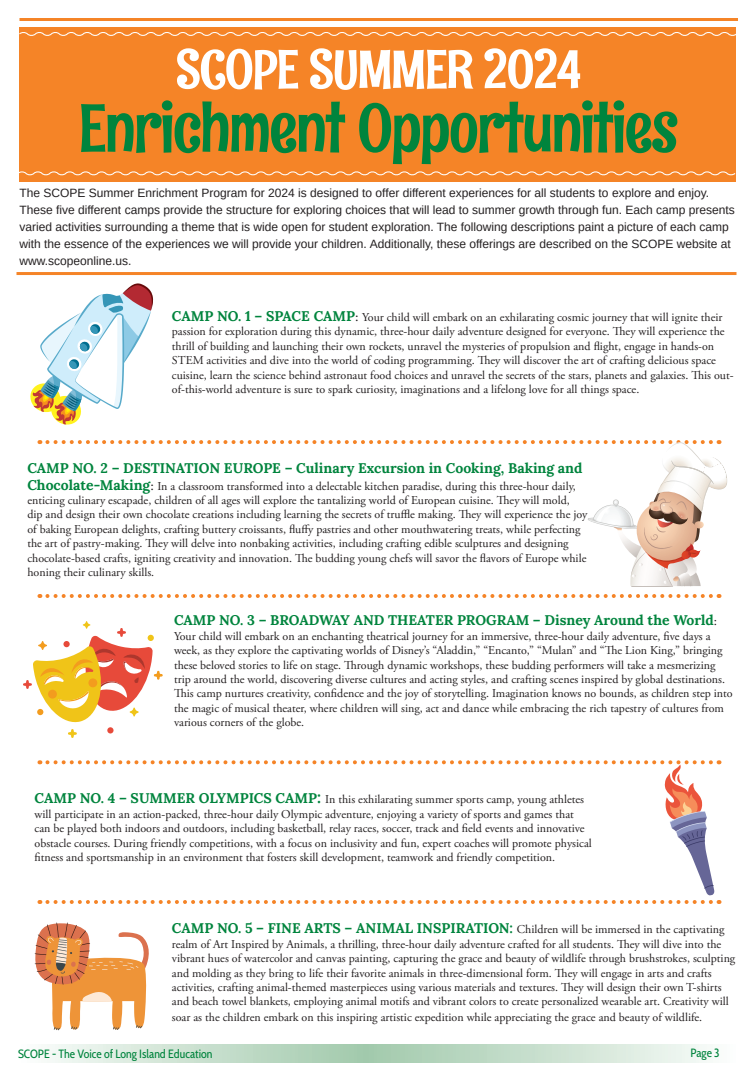
<style>
.page{position:relative;width:756px;height:1080px;background:#fff}
.page>*{position:absolute;margin:0;border:0;box-sizing:border-box;transform-origin:0 0}
.t1{font:66.5px "Rum Raisin";letter-spacing:-.02em;color:#00843d;scale:1.05 1}
.t2{font:54.2px "Rum Raisin";letter-spacing:-.02em;color:#fff;scale:1.05 1}
.t3{font:700 14px "Lora";color:#00843d}
.t4{font:12px/14.4px "Adobe Garamond Pro";color:#231f20}
.t5{font:12px/17px "Arimo";color:#231f20}
.t6{font:12px "Cabin Condensed";color:#00843d}
.s1{font-family:"Lora";font-weight:700;font-size:14px;color:#00843d}
.s2{font-size:14px}
.s3{font-family:"Adobe Garamond Pro";font-weight:400;font-size:13px;color:#231f20}
.s4{font-family:"Lora";font-weight:700;font-size:16px;color:#00843d}
</style>
<div class="page">
<div style="left:20px;top:27px;width:716px;height:155px;background:#f58427"></div>
<svg style="left:52px;top:1045px;width:653px;height:18px;background:#c8e0ce"></svg>
<svg style="left:19px;top:31px;width:717px;height:6px"></svg>
<svg style="left:19px;top:170px;width:717px;height:7px"></svg>
<hr style="left:20px;top:18px;width:718px;height:3px;background:#f58427">
<hr style="left:16px;top:272px;width:720px;height:3px;background:#f58427">
<svg style="left:47px;top:594px;width:673px;height:4px"></svg>
<svg style="left:30px;top:283px;width:124px;height:142px"></svg>
<svg style="left:47px;top:440px;width:680px;height:146px"></svg>
<svg style="left:23px;top:621px;width:140px;height:117px"></svg>
<svg style="left:35px;top:923px;width:114px;height:107px"></svg>
<svg style="left:47px;top:760px;width:673px;height:144px"></svg>
<h2 class="t2" style="left:176px;top:35px;width:388px">SCOPE SUMMER 2024</h2>
<h1 class="t1" style="left:79px;top:86px;width:573px">Enrichment Opportunities</h1>
<p class="t5" style="left:20px;top:184px;width:717px">The SCOPE Summer Enrichment Program for 2024 is designed to offer different experiences for all students to explore and enjoy.<br>These five different camps provide the structure for exploring choices that will lead to summer growth through fun. Each camp presents varied activities surrounding a theme that is wide open for student exploration. The following descriptions paint a picture of each camp with the essence of the experiences we will provide your children. Additionally, these offerings are described on the SCOPE website at www.scopeonline.us.</p>
<p class="t4" style="left:172px;top:310px;width:563px"><span class="s1">CAMP NO. 1 – SPACE CAMP</span><span class="s2">:</span> Your child will embark on an exhilarating cosmic journey that will ignite their passion for exploration during this dynamic, three-hour daily adventure designed for everyone. They will experience the thrill of building and launching their own rockets, unravel the mysteries of propulsion and flight, engage in hands-on STEM activities and dive into the world of coding programming. They will discover the art of crafting delicious space cuisine, learn the science behind astronaut food choices and unravel the secrets of the stars, planets and galaxies. This out&shy;of-this-world adventure is sure to spark curiosity, imaginations and a lifelong love for all things space.</p>
<p class="t3" style="left:27px;top:456px;width:557px">CAMP NO. 2 – DESTINATION EUROPE – Culinary Excursion in Cooking, Baking and</p>
<p class="t4" style="left:27px;top:479px;width:562px"><span class="s1">Chocolate-Making</span><span class="s2">:</span> In a classroom transformed into a delectable kitchen paradise, during this three-hour daily, enticing culinary escapade, children of all ages will explore the tantalizing world of European cuisine. They will mold, dip and design their own chocolate creations including learning the secrets of truffle making. They will experience the joy of baking European delights, crafting buttery croissants, fluffy pastries and other mouthwatering treats, while perfecting the art of pastry-making. They will delve into nonbaking activities, including crafting edible sculptures and designing chocolate-based crafts, igniting creativity and innovation. The budding young chefs will savor the flavors of Europe while honing their culinary skills.</p>
<p class="t3" style="left:174px;top:609px;width:545px">CAMP NO. 3 – BROADWAY AND THEATER PROGRAM – Disney Around the World<span class="s3">:</span></p>
<p class="t4" style="left:174px;top:629px;width:560px">Your child will embark on an enchanting theatrical journey for an immersive, three-hour daily adventure, five days a week, as they explore the captivating worlds of Disney’s “Aladdin,” “Encanto,” “Mulan” and “The Lion King,” bringing these beloved stories to life on stage. Through dynamic workshops, these budding performers will take a mesmerizing trip around the world, discovering diverse cultures and acting styles, and crafting scenes inspired by global destinations.<br>This camp nurtures creativity, confidence and the joy of storytelling. Imagination knows no bounds, as children step into the magic of musical theater, where children will sing, act and dance while embracing the rich tapestry of cultures from various corners of the globe.</p>
<p class="t4" style="left:35px;top:793px;width:559px"><span class="s1">CAMP NO. 4 – SUMMER OLYMPICS CAMP</span><span class="s4">:</span> In this exhilarating summer sports camp, young athletes will participate in an action-packed, three-hour daily Olympic adventure, enjoying a variety of sports and games that can be played both indoors and outdoors, including basketball, relay races, soccer, track and field events and innovative obstacle courses. During friendly competitions, with a focus on inclusivity and fun, expert coaches will promote physical fitness and sportsmanship in an environment that fosters skill development, teamwork and friendly competition.</p>
<p class="t4" style="left:172px;top:923px;width:565px"><span class="s1">CAMP NO. 5 – FINE ARTS – ANIMAL INSPIRATION:</span> Children will be immersed in the captivating realm of Art Inspired by Animals, a thrilling, three-hour daily adventure crafted for all students. They will dive into the vibrant hues of watercolor and canvas painting, capturing the grace and beauty of wildlife through brushstrokes, sculpting and molding as they bring to life their favorite animals in three-dimensional form. They will engage in arts and crafts activities, crafting animal-themed masterpieces using various materials and textures. They will design their own T-shirts and beach towel blankets, employing animal motifs and vibrant colors to create personalized wearable art. Creativity will</p>
<p class="t4" style="left:172px;top:1010px;width:532px">soar as the children embark on this inspiring artistic expedition while appreciating the grace and beauty of wildlife.</p>
<p class="t6" style="left:18px;top:1044px;width:196px">SCOPE - The Voice of Long Island Education</p>
<p class="t6" style="left:690px;top:1043px;width:31px">Page 3</p>
</div>
